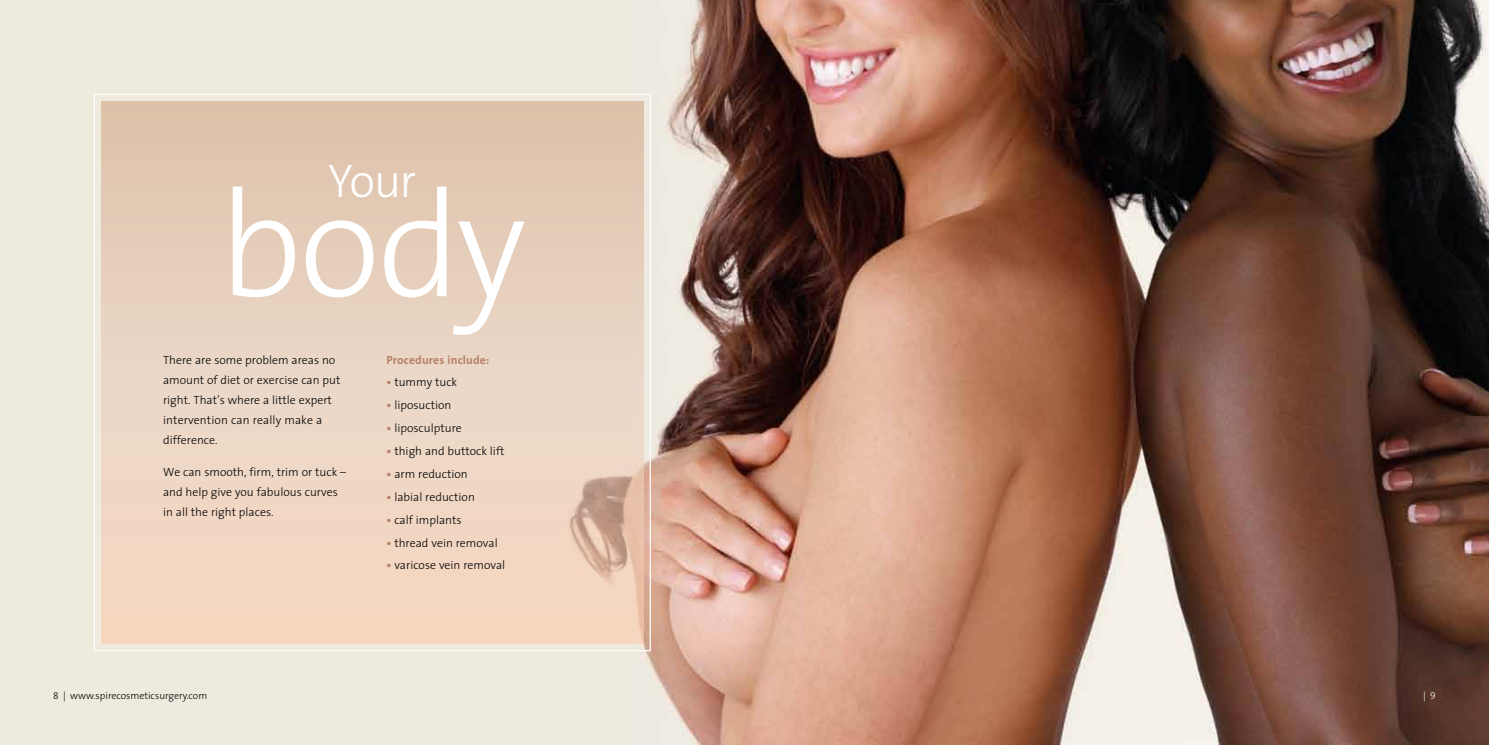
<style>
.page{position:relative;width:1489px;height:745px;background:#fff}
.page>*{position:absolute;margin:0;border:0;box-sizing:border-box;transform-origin:0 0}
.t1{font:300 150px "The Sans Spire";color:#fff}
.t2{font:300 47.5px "The Sans Spire";color:#fff}
.t3{font:300 11.88px/20px "The Sans Spire";color:#000}
.t4{font:700 11.88px "The Sans Spire";letter-spacing:.01em;color:#b68069}
.t5{font:300 10px "The Sans Spire";color:#000}
.t6{font:300 10px "The Sans Spire";color:#fff}
.s1{font-weight:700;color:#b68069}
</style>
<div class="page">
<img style="left:0;top:0;width:1488px;height:744px">
<div style="left:101px;top:101px;width:542px;height:542px;background:linear-gradient(to bottom,#dec7b3,#f5dac7)"></div>
<h2 class="t2" style="left:328px;top:155px;width:90px">Your</h2>
<h1 class="t1" style="left:218px;top:164px;width:309px">body</h1>
<p class="t3" style="left:163px;top:349px;width:179px">There are some problem areas no amount of diet or exercise can put right. That’s where a little expert intervention can really make a difference.</p>
<p class="t3" style="left:163px;top:462px;width:184px">We can smooth, firm, trim or tuck – and help give you fabulous curves in all the right places.</p>
<p class="t4" style="left:386px;top:352px;width:104px">Procedures include:</p>
<p class="t3" style="left:386px;top:372px;width:72px"><span class="s1">•</span> tummy tuck</p>
<p class="t3" style="left:386px;top:395px;width:66px"><span class="s1">•</span> liposuction</p>
<p class="t3" style="left:386px;top:418px;width:77px"><span class="s1">•</span> liposculpture</p>
<p class="t3" style="left:386px;top:441px;width:120px"><span class="s1">•</span> thigh and buttock lift</p>
<p class="t3" style="left:386px;top:464px;width:83px"><span class="s1">•</span> arm reduction</p>
<p class="t3" style="left:386px;top:487px;width:90px"><span class="s1">•</span> labial reduction</p>
<p class="t3" style="left:386px;top:509px;width:77px"><span class="s1">•</span> calf implants</p>
<p class="t3" style="left:386px;top:532px;width:113px"><span class="s1">•</span> thread vein removal</p>
<p class="t3" style="left:386px;top:555px;width:120px"><span class="s1">•</span> varicose vein removal</p>
<p class="t5" style="left:53px;top:690px;width:155px">8 | www.spirecosmeticsurgery.com</p>
<p class="t6" style="left:1422px;top:690px;width:14px">| 9</p>
</div>
